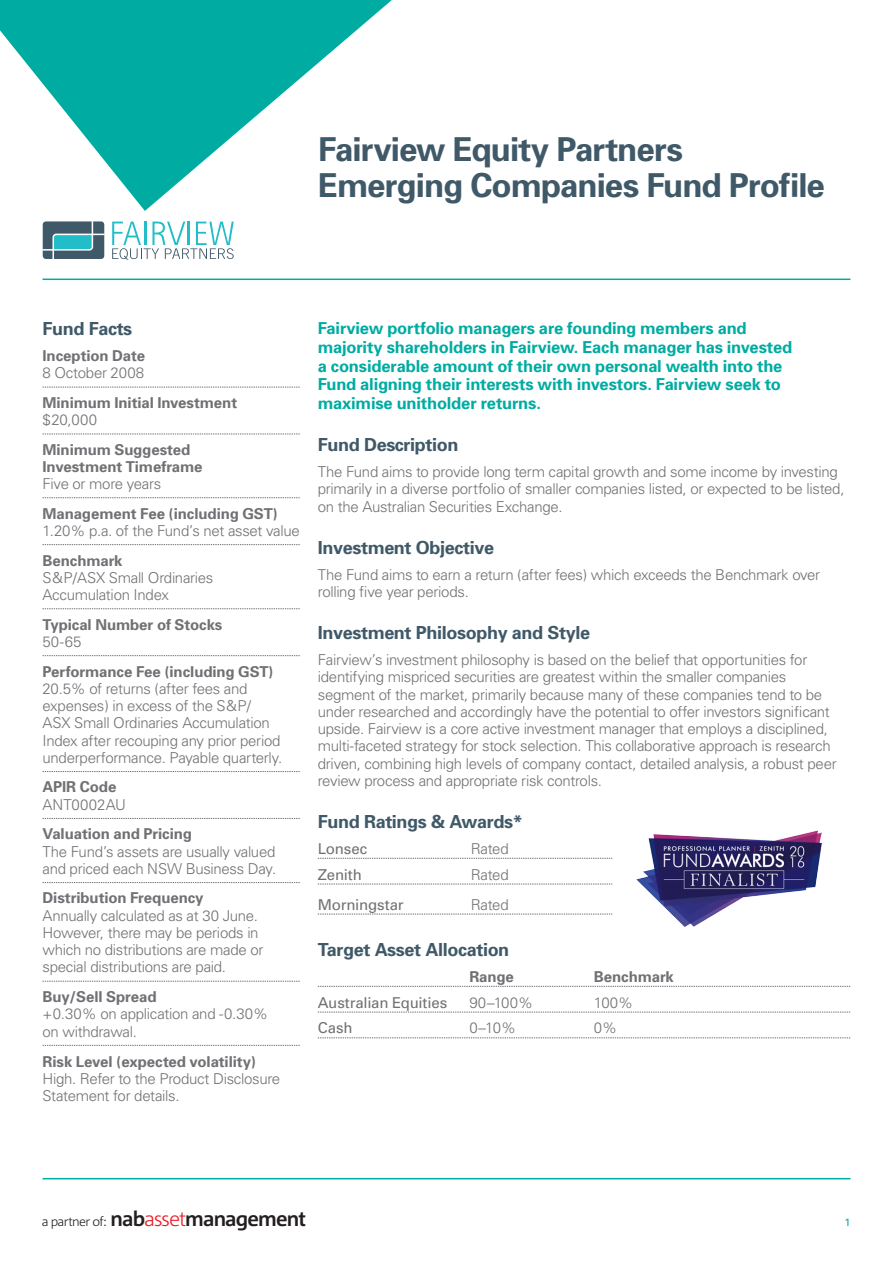
<style>
.page{position:relative;width:893px;height:1263px;background:#fff}
.page>*{position:absolute;margin:0;border:0;box-sizing:border-box;transform-origin:0 0}
.t1{font:700 33px/36px "Univers";letter-spacing:-.03em;color:#405968}
.t2{font:700 20.7px "Corpid";letter-spacing:-.04em;color:#231f20}
.t3{font:700 18px "Univers";letter-spacing:-.02em;color:#405968}
.t4{font:700 16.5px/18.8px "Univers";letter-spacing:-.01em;color:#00aca2}
.t5{font:300 15px/17.2px "Univers";letter-spacing:-.02em;color:#717074}
.t6{font:700 15px/16.8px "Univers";letter-spacing:-.005em;color:#717074}
.t7{font:15px "Univers";letter-spacing:-.01em;color:#717074}
.t8{font:300 15px "Univers";letter-spacing:.005em;color:#717074}
.t9{font:10.5px "Univers";color:#00aca2}
.s1{font-weight:300;font-size:12.9px}
.s2{font-weight:300;color:#ee1c28}
</style>
<div class="page">
<hr style="left:43px;top:1178px;width:807px;height:1px;background:#00aca2">
<svg style="left:0;top:0;width:392px;height:211px;fill:#00aca2"></svg>
<svg style="left:112px;top:222px;width:122px;height:38px"></svg>
<svg style="left:42px;top:221px;width:63px;height:38px;background:#528491"></svg>
<hr style="left:43px;top:279px;width:807px;height:1px;background:#00aca2">
<svg style="left:318px;top:858px;width:294px;height:1px"></svg>
<svg style="left:318px;top:884px;width:294px;height:1px"></svg>
<svg style="left:318px;top:914px;width:294px;height:1px"></svg>
<svg style="left:318px;top:986px;width:532px;height:1px"></svg>
<svg style="left:318px;top:1012px;width:532px;height:1px"></svg>
<svg style="left:318px;top:1037px;width:532px;height:1px"></svg>
<svg style="left:43px;top:387px;width:257px;height:1px"></svg>
<svg style="left:43px;top:434px;width:257px;height:1px"></svg>
<svg style="left:43px;top:497px;width:257px;height:1px"></svg>
<svg style="left:43px;top:544px;width:257px;height:1px"></svg>
<svg style="left:43px;top:608px;width:257px;height:1px"></svg>
<svg style="left:43px;top:655px;width:257px;height:1px"></svg>
<svg style="left:43px;top:771px;width:257px;height:1px"></svg>
<svg style="left:43px;top:818px;width:257px;height:1px"></svg>
<svg style="left:43px;top:882px;width:257px;height:1px"></svg>
<svg style="left:43px;top:981px;width:257px;height:1px"></svg>
<svg style="left:43px;top:1045px;width:257px;height:1px"></svg>
<img style="left:636px;top:830px;width:186px;height:97px">
<h1 class="t1" style="left:318px;top:131px;width:508px">Fairview Equity Partners<br>Emerging Companies Fund Profile</h1>
<p class="t3" style="left:43px;top:317px;width:91px">Fund Facts</p>
<p class="t6" style="left:43px;top:347px;width:104px">Inception Date</p>
<p class="t5" style="left:43px;top:364px;width:103px">8 October 2008</p>
<p class="t6" style="left:43px;top:394px;width:196px">Minimum Initial Investment</p>
<p class="t5" style="left:43px;top:411px;width:56px">$20,000</p>
<p class="t6" style="left:43px;top:441px;width:162px">Minimum Suggested<br>Investment Timeframe</p>
<p class="t5" style="left:43px;top:475px;width:120px">Five or more years</p>
<p class="t6" style="left:43px;top:505px;width:237px">Management Fee (including GST)</p>
<p class="t5" style="left:43px;top:522px;width:259px">1.20% p.a. of the Fund’s net asset value</p>
<p class="t6" style="left:43px;top:552px;width:82px">Benchmark</p>
<p class="t5" style="left:43px;top:569px;width:172px">S&amp;P/ASX Small Ordinaries<br>Accumulation Index</p>
<p class="t6" style="left:43px;top:616px;width:181px">Typical Number of Stocks</p>
<p class="t5" style="left:43px;top:633px;width:41px">50-65</p>
<p class="t6" style="left:43px;top:663px;width:233px">Performance Fee (including GST)</p>
<p class="t5" style="left:43px;top:680px;width:241px">20.5% of returns (after fees and expenses) in excess of the S&amp;P/ ASX Small Ordinaries Accumulation Index after recouping any prior period underperformance. Payable quarterly.</p>
<p class="t6" style="left:43px;top:779px;width:75px">APIR Code</p>
<p class="t8" style="left:43px;top:795px;width:85px">ANT0002AU</p>
<p class="t6" style="left:43px;top:825px;width:151px">Valuation and Pricing</p>
<p class="t5" style="left:43px;top:843px;width:235px">The Fund’s assets are usually valued and priced each NSW Business Day.</p>
<p class="t6" style="left:43px;top:890px;width:162px">Distribution Frequency</p>
<p class="t5" style="left:43px;top:907px;width:222px">Annually calculated as at 30 June.<br>However, there may be periods in which no distributions are made or special distributions are paid.</p>
<p class="t6" style="left:43px;top:988px;width:115px">Buy/Sell Spread</p>
<p class="t5" style="left:43px;top:1005px;width:227px">+0.30% on application and -0.30% on withdrawal.</p>
<p class="t6" style="left:43px;top:1053px;width:215px">Risk Level (expected volatility)</p>
<p class="t5" style="left:43px;top:1070px;width:239px">High. Refer to the Product Disclosure<br>Statement for details.</p>
<p class="t4" style="left:318px;top:319px;width:476px">Fairview portfolio managers are founding members and majority shareholders in Fairview. Each manager has invested a considerable amount of their own personal wealth into the Fund aligning their interests with investors. Fairview seek to maximise unitholder returns.</p>
<p class="t3" style="left:318px;top:434px;width:142px">Fund Description</p>
<p class="t5" style="left:318px;top:463px;width:528px">The Fund aims to provide long term capital growth and some income by investing primarily in a diverse portfolio of smaller companies listed, or expected to be listed, on the Australian Securities Exchange.</p>
<p class="t3" style="left:318px;top:537px;width:178px">Investment Objective</p>
<p class="t5" style="left:318px;top:566px;width:504px">The Fund aims to earn a return (after fees) which exceeds the Benchmark over rolling five year periods.</p>
<p class="t3" style="left:318px;top:622px;width:274px">Investment Philosophy and Style</p>
<p class="t5" style="left:318px;top:651px;width:520px">Fairview’s investment philosophy is based on the belief that opportunities for identifying mispriced securities are greatest within the smaller companies segment of the market, primarily because many of these companies tend to be under researched and accordingly have the potential to offer investors significant upside. Fairview is a core active investment manager that employs a disciplined, multi‑faceted strategy for stock selection. This collaborative approach is research driven, combining high levels of company contact, detailed analysis, a robust peer review process and appropriate risk controls.</p>
<p class="t3" style="left:318px;top:811px;width:206px">Fund Ratings &amp; Awards*</p>
<p class="t7" style="left:318px;top:840px;width:51px">Lonsec</p>
<p class="t5" style="left:471px;top:840px;width:39px">Rated</p>
<p class="t7" style="left:318px;top:865px;width:46px">Zenith</p>
<p class="t5" style="left:471px;top:866px;width:39px">Rated</p>
<p class="t7" style="left:318px;top:895px;width:87px">Morningstar</p>
<p class="t5" style="left:471px;top:896px;width:39px">Rated</p>
<p class="t3" style="left:318px;top:939px;width:193px">Target Asset Allocation</p>
<p class="t6" style="left:469px;top:968px;width:46px">Range</p>
<p class="t6" style="left:594px;top:968px;width:82px">Benchmark</p>
<p class="t7" style="left:318px;top:993px;width:131px">Australian Equities</p>
<p class="t5" style="left:469px;top:994px;width:65px">90–100%</p>
<p class="t5" style="left:594px;top:994px;width:41px">100%</p>
<p class="t7" style="left:318px;top:1019px;width:36px">Cash</p>
<p class="t5" style="left:469px;top:1019px;width:48px">0–10%</p>
<p class="t5" style="left:594px;top:1019px;width:25px">0%</p>
<h2 class="t2" style="left:42px;top:1207px;width:266px"><span class="s1">a partner of:</span> nab<span class="s2">asset</span>management</h2>
<p class="t9" style="left:845px;top:1216px;width:7px">1</p>
</div>
